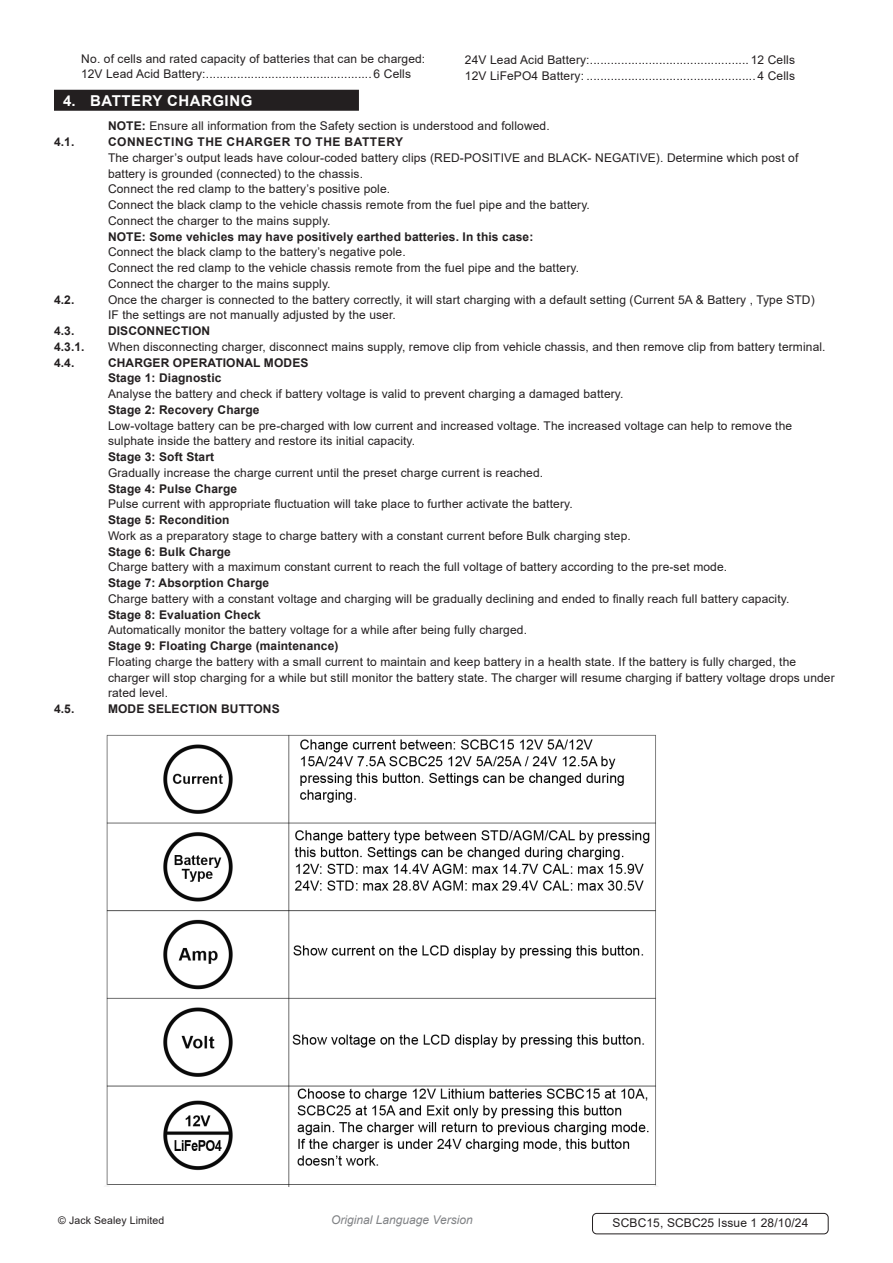
<style>
.page{position:relative;width:893px;height:1263px;background:#fff}
.page>*{position:absolute;margin:0;border:0;box-sizing:border-box;transform-origin:0 0}
.t1{font:700 15px "Arial";letter-spacing:.035em;color:#fff}
.Body{font:12px/15.8px "Arial";letter-spacing:.01em;color:#231f20}
.Body-2{font:700 12px "Arial";letter-spacing:.01em;color:#231f20}
.Specifications__Tabbed{font:12px "Arial";letter-spacing:.01em;color:#231f20}
.Body-3{font:700 12px "Arial";letter-spacing:.045em;color:#231f20}
.Body__Footer{font:12px "Arial";letter-spacing:.01em;color:#231f20}
.t2{font:italic 12px "Arial";color:#808285}
.Body__Justified__7pt{font:10.5px "Arial";letter-spacing:.01em;color:#231f20}
.s1{font-weight:700}
</style>
<div class="page">
<div style="left:54px;top:90px;width:305px;height:21px;background:#231f20"></div>
<img style="left:106px;top:734px;width:550px;height:452px">
<div style="left:592px;top:1213px;width:236px;height:21px;border:1px solid #231f20;border-radius:4px"></div>
<p class="Specifications__Tabbed" style="left:81px;top:50px;width:346px">No. of cells and rated capacity of batteries that can be charged:</p>
<p class="Specifications__Tabbed" style="left:81px;top:66px;width:331px">12V Lead Acid Battery:................................................ 6 Cells</p>
<p class="t1" style="left:63px;top:90px;width:191px">4. BATTERY CHARGING</p>
<p class="Body" style="left:108px;top:118px;width:443px"><span class="s1">NOTE:</span> Ensure all information from the Safety section is understood and followed.</p>
<p class="Body-2" style="left:54px;top:133px;width:22px">4.1.</p>
<p class="Body-3" style="left:108px;top:133px;width:297px">CONNECTING THE CHARGER TO THE BATTERY</p>
<p class="Body" style="left:108px;top:150px;width:692px">The charger’s output leads have colour-coded battery clips (RED-POSITIVE and BLACK- NEGATIVE). Determine which post of battery is grounded (connected) to the chassis.</p>
<p class="Body" style="left:108px;top:181px;width:284px">Connect the red clamp to the battery’s positive pole.</p>
<p class="Body" style="left:108px;top:197px;width:483px">Connect the black clamp to the vehicle chassis remote from the fuel pipe and the battery.</p>
<p class="Body" style="left:108px;top:213px;width:224px">Connect the charger to the mains supply.</p>
<p class="Body-2" style="left:108px;top:228px;width:427px">NOTE: Some vehicles may have positively earthed batteries. In this case:</p>
<p class="Body" style="left:108px;top:244px;width:299px">Connect the black clamp to the battery’s negative pole.</p>
<p class="Body" style="left:108px;top:260px;width:472px">Connect the red clamp to the vehicle chassis remote from the fuel pipe and the battery.</p>
<p class="Body" style="left:108px;top:276px;width:224px">Connect the charger to the mains supply.</p>
<p class="Body-2" style="left:54px;top:291px;width:22px">4.2.</p>
<p class="Body" style="left:108px;top:291px;width:708px">Once the charger is connected to the battery correctly, it will start charging with a default setting (Current 5A &amp; Battery , Type STD)</p>
<p class="Body" style="left:108px;top:307px;width:289px">IF the settings are not manually adjusted by the user.</p>
<p class="Body-2" style="left:54px;top:322px;width:22px">4.3.</p>
<p class="Body-2" style="left:108px;top:322px;width:104px">DISCONNECTION</p>
<p class="Body-2" style="left:54px;top:338px;width:32px">4.3.1.</p>
<p class="Body" style="left:108px;top:339px;width:719px">When disconnecting charger, disconnect mains supply, remove clip from vehicle chassis, and then remove clip from battery terminal.</p>
<p class="Body-2" style="left:54px;top:354px;width:22px">4.4.</p>
<p class="Body-2" style="left:108px;top:354px;width:202px">CHARGER OPERATIONAL MODES</p>
<p class="Body-2" style="left:108px;top:370px;width:115px">Stage 1: Diagnostic</p>
<p class="Body" style="left:108px;top:386px;width:517px">Analyse the battery and check if battery voltage is valid to prevent charging a damaged battery.</p>
<p class="Body-2" style="left:108px;top:401px;width:153px">Stage 2: Recovery Charge</p>
<p class="Body" style="left:108px;top:417px;width:686px">Low-voltage battery can be pre-charged with low current and increased voltage. The increased voltage can help to remove the sulphate inside the battery and restore its initial capacity.</p>
<p class="Body-2" style="left:108px;top:448px;width:108px">Stage 3: Soft Start</p>
<p class="Body" style="left:108px;top:465px;width:437px">Gradually increase the charge current until the preset charge current is reached.</p>
<p class="Body-2" style="left:108px;top:480px;width:131px">Stage 4: Pulse Charge</p>
<p class="Body" style="left:108px;top:496px;width:466px">Pulse current with appropriate fluctuation will take place to further activate the battery.</p>
<p class="Body-2" style="left:108px;top:511px;width:123px">Stage 5: Recondition</p>
<p class="Body" style="left:108px;top:528px;width:524px">Work as a preparatory stage to charge battery with a constant current before Bulk charging step.</p>
<p class="Body-2" style="left:108px;top:543px;width:124px">Stage 6: Bulk Charge</p>
<p class="Body" style="left:108px;top:559px;width:621px">Charge battery with a maximum constant current to reach the full voltage of battery according to the pre-set mode.</p>
<p class="Body-2" style="left:108px;top:574px;width:163px">Stage 7: Absorption Charge</p>
<p class="Body" style="left:108px;top:591px;width:683px">Charge battery with a constant voltage and charging will be gradually declining and ended to finally reach full battery capacity.</p>
<p class="Body-2" style="left:108px;top:606px;width:154px">Stage 8: Evaluation Check</p>
<p class="Body" style="left:108px;top:622px;width:420px">Automatically monitor the battery voltage for a while after being fully charged.</p>
<p class="Body-2" style="left:108px;top:637px;width:232px">Stage 9: Floating Charge (maintenance)</p>
<p class="Body" style="left:108px;top:654px;width:728px">Floating charge the battery with a small current to maintain and keep battery in a health state. If the battery is fully charged, the charger will stop charging for a while but still monitor the battery state. The charger will resume charging if battery voltage drops under rated level.</p>
<p class="Body-2" style="left:54px;top:700px;width:22px">4.5.</p>
<p class="Body-2" style="left:108px;top:700px;width:173px">MODE SELECTION BUTTONS</p>
<p class="Specifications__Tabbed" style="left:465px;top:52px;width:331px">24V Lead Acid Battery:.............................................. 12 Cells</p>
<p class="Specifications__Tabbed" style="left:465px;top:67px;width:331px">12V LiFePO4 Battery: ................................................. 4 Cells</p>
<p class="Body__Justified__7pt" style="left:58px;top:1213px;width:108px">© Jack Sealey Limited</p>
<p class="t2" style="left:331px;top:1212px;width:143px">Original Language Version</p>
<p class="Body__Footer" style="left:612px;top:1214px;width:197px">SCBC15, SCBC25 Issue 1 28/10/24</p>
</div>
